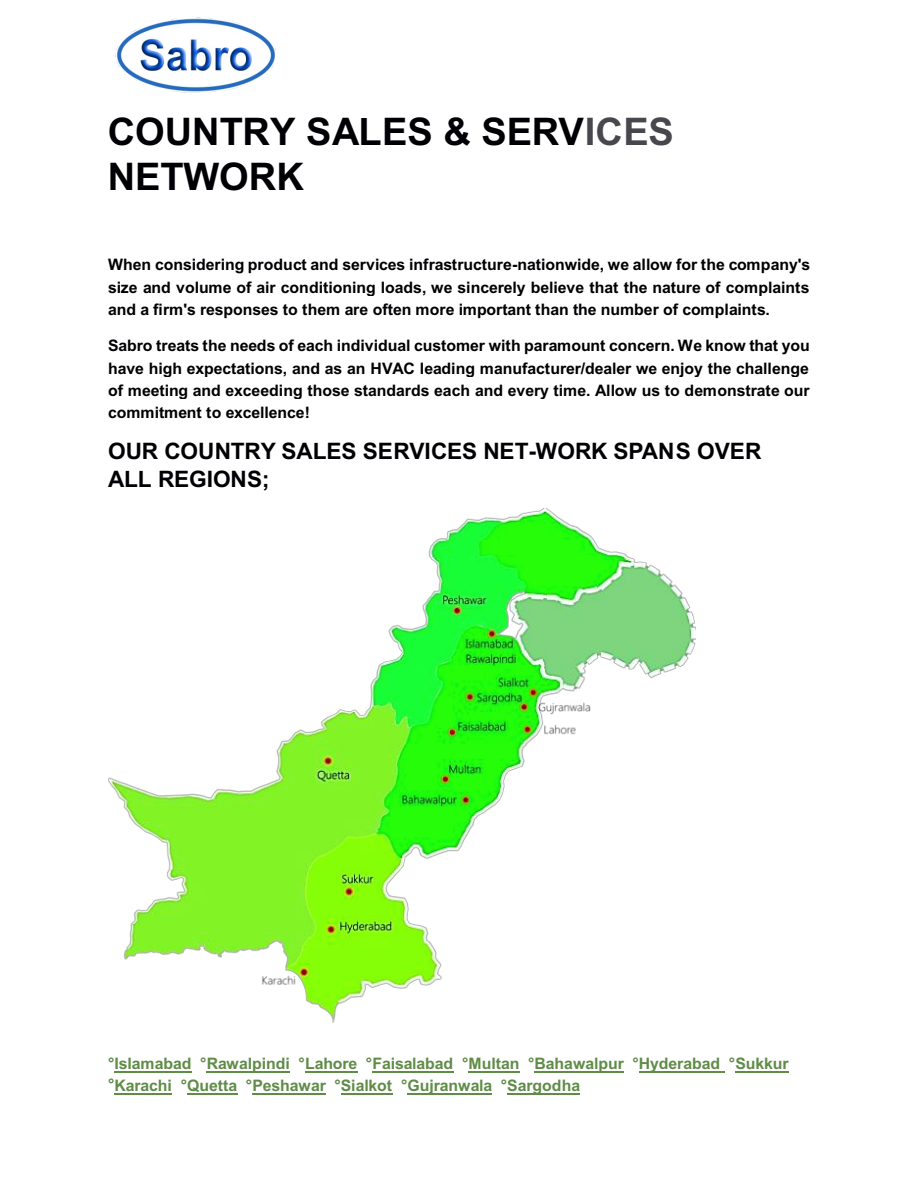
<style>
.page{position:relative;width:918px;height:1188px;background:#fff}
.page>*{position:absolute;margin:0;border:0;box-sizing:border-box;transform-origin:0 0}
.t1{font:700 38.1px/45.6px "Arial";color:#000004}
.t2{font:700 22.65px/28px "Arial";color:#000004}
.t3{font:700 15.9px/22.5px "Arial";color:#000004;text-align:justify}
.t4{font:700 15.9px/22.4px "Arial";color:#5f8c47}
.s1{color:#48474d}
</style>
<div class="page">
<hr style="left:115px;top:1071px;width:77px;height:1px;background:#5f8c47">
<hr style="left:207px;top:1071px;width:83px;height:1px;background:#5f8c47">
<hr style="left:305px;top:1071px;width:52px;height:1px;background:#5f8c47">
<hr style="left:372px;top:1071px;width:81px;height:1px;background:#5f8c47">
<hr style="left:469px;top:1071px;width:51px;height:1px;background:#5f8c47">
<hr style="left:534px;top:1071px;width:90px;height:1px;background:#5f8c47">
<hr style="left:639px;top:1071px;width:86px;height:1px;background:#5f8c47">
<hr style="left:735px;top:1071px;width:54px;height:1px;background:#5f8c47">
<hr style="left:114px;top:1093px;width:58px;height:2px;background:#5f8c47">
<hr style="left:187px;top:1093px;width:50px;height:2px;background:#5f8c47">
<hr style="left:252px;top:1093px;width:74px;height:2px;background:#5f8c47">
<hr style="left:341px;top:1093px;width:51px;height:2px;background:#5f8c47">
<hr style="left:408px;top:1093px;width:84px;height:2px;background:#5f8c47">
<hr style="left:507px;top:1093px;width:73px;height:2px;background:#5f8c47">
<img style="left:108px;top:509px;width:587px;height:514px">
<img style="left:115px;top:17px;width:161px;height:76px">
<h1 class="t1" style="left:108px;top:112px;width:568px">COUNTRY SALES &amp; SERV<span class="s1">ICES<br></span>NETWORK</h1>
<p class="t3" style="left:108px;top:254px;width:704px">When considering product and services infrastructure-nationwide, we allow for the company's size and volume of air conditioning loads, we sincerely believe that the nature of complaints and a firm's responses to them are often more important than the number of complaints.</p>
<p class="t3" style="left:108px;top:335px;width:703px">Sabro treats the needs of each individual customer with paramount concern. We know that you have high expectations, and as an HVAC leading manufacturer/dealer we enjoy the challenge of meeting and exceeding those standards each and every time. Allow us to demonstrate our commitment to excellence!</p>
<h2 class="t2" style="left:108px;top:439px;width:655px">OUR COUNTRY SALES SERVICES NET-WORK SPANS OVER<br>ALL REGIONS;</h2>
<p class="t4" style="left:108px;top:1054px;width:682px">°Islamabad °Rawalpindi °Lahore °Faisalabad °Multan °Bahawalpur °Hyderabad °Sukkur °Karachi °Quetta °Peshawar °Sialkot °Gujranwala °Sargodha</p>
</div>
